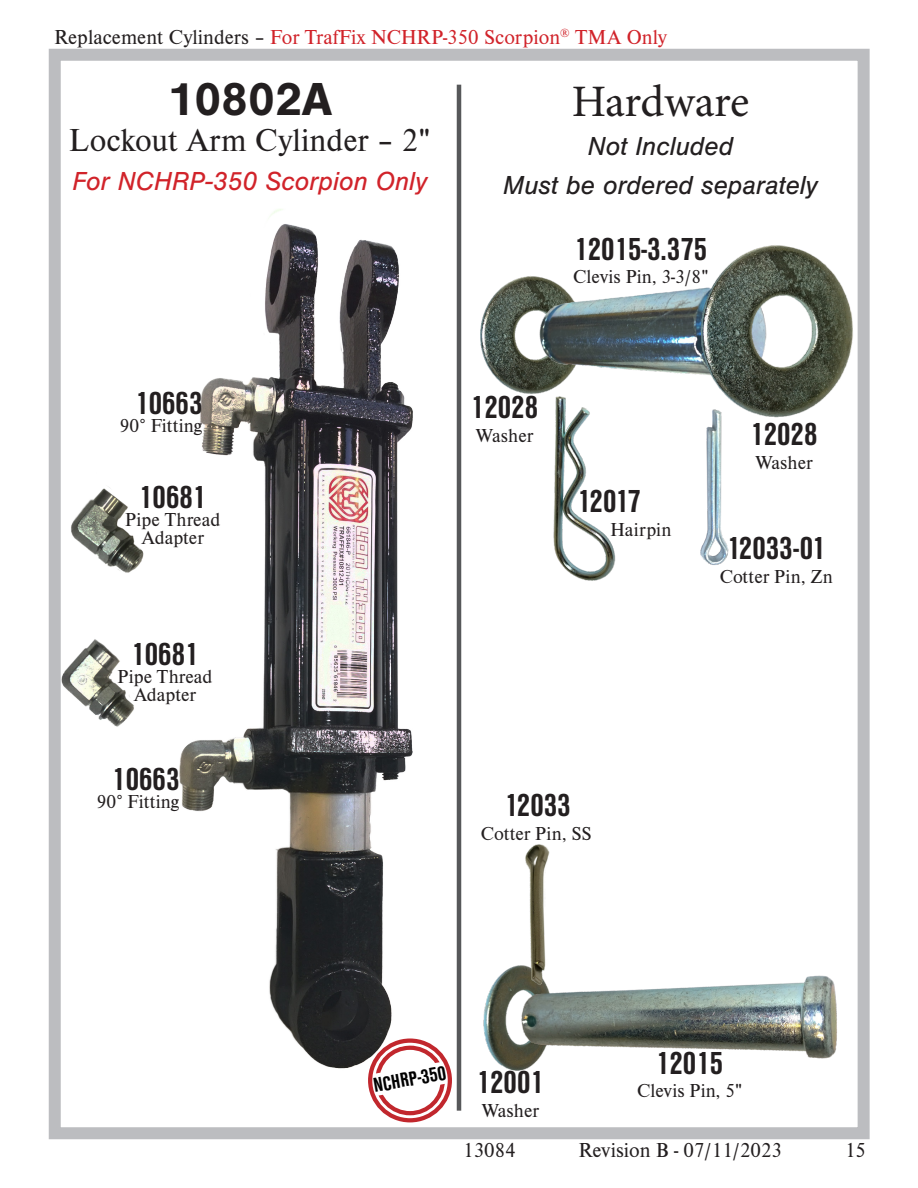
<style>
.page{position:relative;width:918px;height:1188px;background:#fff}
.page>*{position:absolute;margin:0;border:0;box-sizing:border-box;transform-origin:0 0}
.Bold_Number{font:700 48px "Nimbus San";color:#231f20}
.Page_Title{font:45px "Minion Pro";letter-spacing:-.01em;color:#231f20}
.Cond_Number{font:700 33px "Nimbus San Con";color:#231f20}
.Page_Subtitle{font:33px "Nimbus Rom D";color:#231f20}
.Sub-descript{font:italic 27px "Nimbus San";color:#231f20}
.Sub-descript-2{font:italic 27px "Nimbus San";color:#d1232a}
.t1{font:21px "Nimbus Rom D";color:#d1232a}
.t2{font:21px "Nimbus Rom D";color:#231f20}
.t3{font:700 21px "Nimbus San Con";color:#000}
.Mini-descript{font:19.5px "Nimbus Rom D";color:#231f20}
.s1{color:#231f20}
</style>
<div class="page">
<div style="left:49px;top:49px;width:821px;height:1090px;border:12px solid #bcbdc0"></div>
<hr style="left:457px;top:85px;width:4px;height:1026px;background:#57585a">
<img style="left:54px;top:208px;width:389px;height:909px">
<img style="left:480px;top:276px;width:63px;height:118px">
<div style="left:368px;top:1038px;width:84px;height:84px;border:4px solid #c1272d;border-radius:50%"></div>
<svg style="left:373px;top:1044px;width:69px;height:30px"></svg>
<svg style="left:377px;top:1084px;width:70px;height:33px"></svg>
<img style="left:530px;top:277px;width:157px;height:110px">
<img style="left:687px;top:230px;width:180px;height:202px">
<img style="left:696px;top:405px;width:36px;height:160px">
<img style="left:543px;top:384px;width:81px;height:197px">
<img style="left:483px;top:967px;width:29px;height:103px">
<img style="left:512px;top:965px;width:325px;height:106px">
<img style="left:520px;top:844px;width:34px;height:148px">
<p class="t1" style="left:55px;top:24px;width:614px"><span class="s1">Replacement Cylinders –</span> For TrafFix NCHRP-350 Scorpion<sup>®</sup> TMA Only</p>
<p class="Bold_Number" style="left:168px;top:72px;width:166px">10802A</p>
<p class="Page_Subtitle" style="left:69px;top:119px;width:363px">Lockout Arm Cylinder – 2"</p>
<p class="Sub-descript-2" style="left:72px;top:166px;width:356px">For NCHRP-350 Scorpion Only</p>
<p class="Cond_Number" style="left:135px;top:385px;width:69px">10663</p>
<p class="Mini-descript" style="left:120px;top:412px;width:84px">90° Fitting</p>
<p class="Cond_Number" style="left:139px;top:479px;width:69px">10681</p>
<p class="Mini-descript" style="left:125px;top:507px;width:96px">Pipe Thread</p>
<p class="Mini-descript" style="left:141px;top:525px;width:64px">Adapter</p>
<p class="Cond_Number" style="left:131px;top:636px;width:69px">10681</p>
<p class="Mini-descript" style="left:118px;top:664px;width:96px">Pipe Thread</p>
<p class="Mini-descript" style="left:134px;top:682px;width:64px">Adapter</p>
<p class="Cond_Number" style="left:112px;top:761px;width:69px">10663</p>
<p class="Mini-descript" style="left:97px;top:789px;width:84px">90° Fitting</p>
<p class="Page_Title" style="left:572px;top:71px;width:179px">Hardware</p>
<p class="Sub-descript" style="left:588px;top:131px;width:147px">Not Included</p>
<p class="Sub-descript" style="left:503px;top:170px;width:316px">Must be ordered separately</p>
<p class="Cond_Number" style="left:574px;top:231px;width:134px">12015-3.375</p>
<p class="Mini-descript" style="left:573px;top:264px;width:137px">Clevis Pin, 3-3/8"</p>
<p class="Cond_Number" style="left:471px;top:389px;width:69px">12028</p>
<p class="Mini-descript" style="left:476px;top:422px;width:59px">Washer</p>
<p class="Cond_Number" style="left:578px;top:483px;width:65px">12017</p>
<p class="Mini-descript" style="left:611px;top:517px;width:63px">Hairpin</p>
<p class="Cond_Number" style="left:750px;top:416px;width:69px">12028</p>
<p class="Mini-descript" style="left:755px;top:449px;width:59px">Washer</p>
<p class="Cond_Number" style="left:727px;top:530px;width:100px">12033-01</p>
<p class="Mini-descript" style="left:720px;top:563px;width:115px">Cotter Pin, Zn</p>
<p class="Cond_Number" style="left:505px;top:787px;width:67px">12033</p>
<p class="Mini-descript" style="left:481px;top:820px;width:113px">Cotter Pin, SS</p>
<p class="t3" style="left:372px;top:1074px;width:75px;rotate:-10deg">NCHRP-350</p>
<p class="Cond_Number" style="left:477px;top:1064px;width:69px">12001</p>
<p class="Mini-descript" style="left:481px;top:1098px;width:59px">Washer</p>
<p class="Cond_Number" style="left:656px;top:1045px;width:69px">12015</p>
<p class="Mini-descript" style="left:637px;top:1078px;width:107px">Clevis Pin, 5"</p>
<p class="t2" style="left:463px;top:1136px;width:54px">13084</p>
<p class="t2" style="left:579px;top:1136px;width:205px">Revision B - 07/11/2023</p>
<p class="t2" style="left:845px;top:1136px;width:22px">15</p>
</div>
